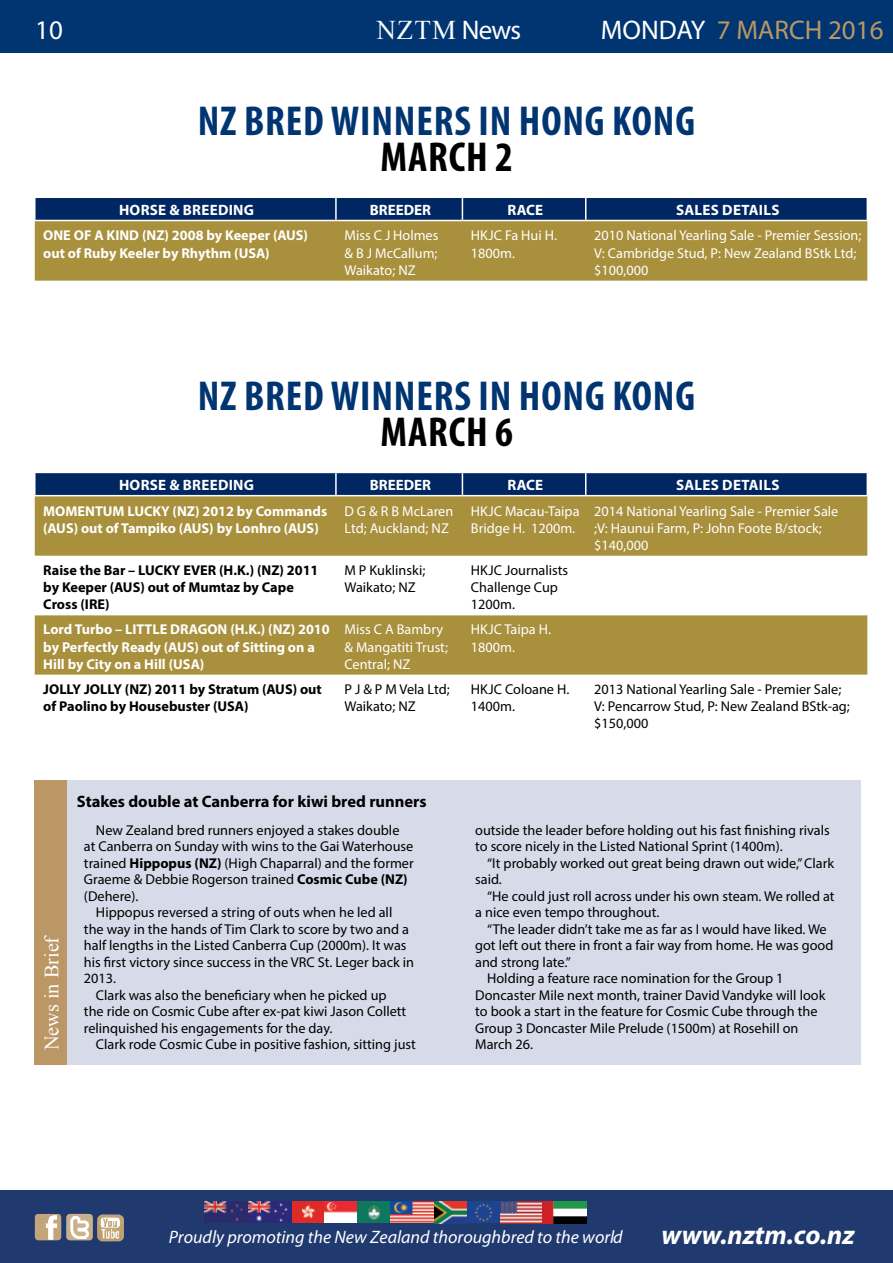
<style>
.page{position:relative;width:893px;height:1263px;background:#fff}
.page>*{position:absolute;margin:0;border:0;box-sizing:border-box;transform-origin:0 0}
.t1{font:700 condensed 42px "Myriad Pro";letter-spacing:.02em;color:#003572}
.t2{font:700 condensed 42px "Myriad Pro";letter-spacing:.02em;color:#000}
.t3{font:27px "Myriad Pro";color:#ba9764}
.t4{font:italic 700 27px "Myriad Pro";color:#fff}
.t5{font:27px "Times New Roman";color:#fff}
.t6{font:27px "Myriad Pro";color:#fff}
.t7{font:20.25px "Times New Roman";color:#fff}
.t8{font:italic 18px "Myriad Pro";color:#fff}
.t9{font:700 16.5px "Myriad Pro";color:#000}
.t10{font:700 15px "Myriad Pro";letter-spacing:.02em;color:#fff}
.t11{font:14.25px/17.1px "Myriad Pro";color:#000}
.t12{font:14.25px/17.1px "Myriad Pro";color:#fff}
.t13{font:700 14.25px/17.1px "Myriad Pro";color:#fff}
.t14{font:700 14.25px/17.1px "Myriad Pro";color:#000}
.s1{font-family:"Myriad Pro"}
.s2{color:#fff}
.s3{font-weight:700}
</style>
<div class="page">
<div style="left:0;top:1191px;width:893px;height:72px;background:#203a6f"></div>
<img style="left:97px;top:1214px;width:27px;height:27px">
<img style="left:66px;top:1214px;width:27px;height:26px">
<img style="left:35px;top:1214px;width:26px;height:26px">
<img style="left:205px;top:1201px;width:381px;height:22px">
<div style="left:0;top:0;width:893px;height:53px;background:#003572"></div>
<div style="left:35px;top:496px;width:832px;height:179px;background:#a8903d"></div>
<svg style="left:35px;top:556px;width:832px;height:59px"></svg>
<svg style="left:35px;top:472px;width:833px;height:23px;background:#0f346a"></svg>
<div style="left:35px;top:221px;width:832px;height:60px;background:#a8903d"></div>
<svg style="left:35px;top:197px;width:833px;height:23px;background:#0f346a"></svg>
<div style="left:39px;top:780px;width:822px;height:285px;background:#d7dae9"></div>
<div style="left:35px;top:780px;width:32px;height:285px;background:#ba9764"></div>
<h2 class="t6" style="left:35px;top:14px;width:29px">10</h2>
<h2 class="t5" style="left:376px;top:11px;width:146px">NZTM <span class="s1">News</span></h2>
<h2 class="t3" style="left:601px;top:14px;width:284px"><span class="s2">MONDAY</span> 7 MARCH 2016</h2>
<h1 class="t1" style="left:198px;top:95px;width:499px">NZ BRED WINN ERS IN HONG KONG</h1>
<h1 class="t2" style="left:381px;top:131px;width:134px">MARCH 2</h1>
<p class="t10" style="left:119px;top:200px;width:135px">Horse &amp; Breeding</p>
<p class="t10" style="left:370px;top:200px;width:54px">BREEDER</p>
<p class="t10" style="left:508px;top:200px;width:35px">RACE</p>
<p class="t10" style="left:676px;top:200px;width:103px">Sales Details</p>
<p class="t13" style="left:43px;top:227px;width:266px;text-indent:31px">OF A KIN D (NZ) 2008 by Keeper (AUS) out of Ruby Keeler by Rhythm (USA)</p>
<p class="t12" style="left:344px;top:227px;width:95px;text-align:justify">Miss C J Holmes &amp; B J McCallum; Waikato; NZ</p>
<p class="t12" style="left:471px;top:227px;width:88px">HKJC Fa Hui H.<br>1800m.</p>
<p class="t12" style="left:594px;top:227px;width:269px">2010 National Yearling Sale - Premier Session;<br>V: Cambridge Stud, P: New Zealand BStk Ltd; $100,000</p>
<p class="t13" style="left:43px;top:227px;width:10px">ONE</p>
<h1 class="t1" style="left:198px;top:370px;width:499px">NZ BRED WINN ERS IN HONG KONG</h1>
<h1 class="t2" style="left:381px;top:406px;width:22px">MARCH</h1>
<h1 class="t2" style="left:495px;top:406px;width:19px">6</h1>
<p class="t10" style="left:119px;top:475px;width:135px">Horse &amp; Breeding</p>
<p class="t10" style="left:370px;top:475px;width:54px">BREEDER</p>
<p class="t10" style="left:508px;top:475px;width:35px">RACE</p>
<p class="t10" style="left:676px;top:475px;width:103px">Sales Details</p>
<p class="t13" style="left:43px;top:502px;width:285px">MOMENTUM LUCKY (NZ) 2012 by Commands (AUS) out of Tampiko (AUS) by Lonhro (AUS)</p>
<p class="t12" style="left:344px;top:502px;width:110px">D G &amp; R B McLaren<br>Ltd; Auckland; NZ</p>
<p class="t12" style="left:471px;top:502px;width:110px">HKJC Macau-Taipa<br>Bridge H. 1200m.</p>
<p class="t12" style="left:594px;top:502px;width:246px">2014 National Yearling Sale - Premier Sale ;V: Haunui Farm, P: John Foote B/stock; $140,000</p>
<p class="t14" style="left:43px;top:561px;width:150px">Raise the Bar – LUCKY EVER</p>
<p class="t14" style="left:43px;top:561px;width:277px;text-indent:176px">(H.K.) (NZ) 2011 by Keeper (AUS) out of Mumtaz by Cape<br>Cross (IRE)</p>
<p class="t11" style="left:344px;top:561px;width:82px">M P Kuklinski;<br>Waikato; NZ</p>
<p class="t11" style="left:471px;top:561px;width:99px">HKJC Journalists<br>Challenge Cup<br>1200m.</p>
<p class="t13" style="left:43px;top:621px;width:90px">Lord Turbo – LITTLE</p>
<p class="t13" style="left:43px;top:621px;width:288px;text-indent:127px">DRAGON (H.K.) (NZ) 2010 by Perfectly Ready (AUS) out of Sitting on a<br>Hill by City on a Hill (USA)</p>
<p class="t12" style="left:344px;top:621px;width:105px">Miss C A Bambry &amp; Mangatiti Trust;<br>Central; NZ</p>
<p class="t12" style="left:471px;top:621px;width:82px">HKJC Taipa H.<br>1800m.</p>
<p class="t14" style="left:43px;top:680px;width:15px">JOLLY</p>
<p class="t14" style="left:84px;top:680px;width:15px">JOLLY</p>
<p class="t14" style="left:43px;top:680px;width:280px;text-indent:82px">(NZ) 2011 by Stratum (AUS) out of Paolino by Housebuster (USA)</p>
<p class="t11" style="left:344px;top:680px;width:107px">P J &amp; P M Vela Ltd;<br>Waikato; NZ</p>
<p class="t11" style="left:471px;top:680px;width:100px">HKJC Coloane H.<br>1400m.</p>
<p class="t11" style="left:594px;top:680px;width:257px">2013 National Yearling Sale - Premier Sale;<br>V: Pencarrow Stud, P: New Zealand BStk-ag; $150,000</p>
<h3 class="t7" style="left:37px;top:1050px;width:117px;rotate:-90deg">News in Brief</h3>
<p class="t9" style="left:77px;top:790px;width:351px">Stakes double at Canberra for kiwi bred runners</p>
<p class="t11" style="left:96px;top:821px;width:305px">New Zealand bred runners enjoyed a stakes double</p>
<p class="t11" style="left:84px;top:838px;width:331px">at Canberra on Sunday with wins to the Gai Waterhouse</p>
<p class="t11" style="left:84px;top:854px;width:331px">trained <span class="s3">Hippopus (NZ)</span> (High Chaparral) and the former</p>
<p class="t11" style="left:84px;top:871px;width:325px">Graeme &amp; Debbie Rogerson trained <span class="s3">Cosmic Cube (NZ)</span></p>
<p class="t11" style="left:84px;top:887px;width:56px">(Dehere).</p>
<p class="t11" style="left:96px;top:904px;width:298px">Hippopus reversed a string of outs when he led all</p>
<p class="t11" style="left:84px;top:920px;width:327px">the way in the hands of Tim Clark to score by two and a</p>
<p class="t11" style="left:84px;top:937px;width:324px">half lengths in the Listed Canberra Cup (2000m). It was</p>
<p class="t11" style="left:84px;top:953px;width:332px">his first victory since success in the VRC St. Leger back in</p>
<p class="t11" style="left:84px;top:970px;width:34px">2013.</p>
<p class="t11" style="left:96px;top:986px;width:292px">Clark was also the beneficiary when he picked up</p>
<p class="t11" style="left:84px;top:1003px;width:324px">the ride on Cosmic Cube after ex-pat kiwi Jason Collett</p>
<p class="t11" style="left:84px;top:1019px;width:250px">relinquished his engagements for the day.</p>
<p class="t11" style="left:96px;top:1036px;width:321px">Clark rode Cosmic Cube in positive fashion, sitting just</p>
<p class="t11" style="left:475px;top:821px;width:356px;line-height:16.5px">outside the leader before holding out his fast finishing rivals to score nicely in the Listed National Sprint (1400m).</p>
<p class="t11" style="left:475px;top:854px;width:360px;line-height:16.5px;text-indent:12px">“It probably worked out great being drawn out wide,” Clark said.</p>
<p class="t11" style="left:475px;top:887px;width:361px;line-height:16.5px;text-indent:12px">“He could just roll across under his own steam. We rolled at a nice even tempo throughout.</p>
<p class="t11" style="left:487px;top:920px;width:341px">“The leader didn’t take me as far as I would have liked. We</p>
<p class="t11" style="left:475px;top:937px;width:360px">got left out there in front a fair way from home. He was good</p>
<p class="t11" style="left:475px;top:953px;width:97px">and strong late.”</p>
<p class="t11" style="left:487px;top:970px;width:298px">Holding a feature race nomination for the Group 1</p>
<p class="t11" style="left:475px;top:986px;width:352px">Doncaster Mile next month, trainer David Vandyke will look</p>
<p class="t11" style="left:475px;top:1003px;width:344px">to book a start in the feature for Cosmic Cube through the</p>
<p class="t11" style="left:475px;top:1019px;width:325px">Group 3 Doncaster Mile Prelude (1500m) at Rosehill on</p>
<p class="t11" style="left:475px;top:1036px;width:59px">March 26.</p>
<p class="t8" style="left:169px;top:1226px;width:455px">Proudly promoting the New Zealand thoroughbred to the world</p>
<h2 class="t4" style="left:661px;top:1217px;width:195px">www.nztm.co.nz</h2>
</div>
